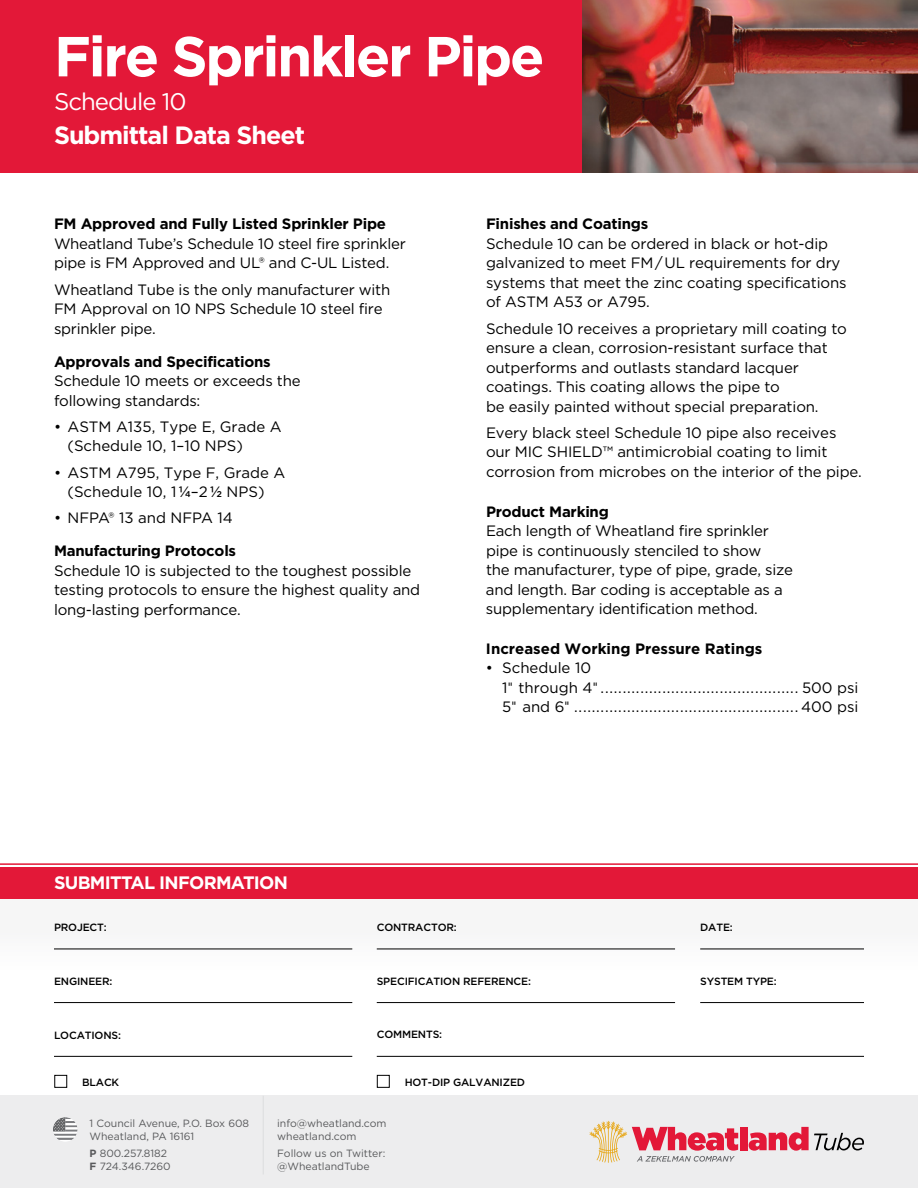
<style>
.page{position:relative;width:918px;height:1188px;background:#fff}
.page>*{position:absolute;margin:0;border:0;box-sizing:border-box;transform-origin:0 0}
.t1{font:700 56.25px "Gotham";letter-spacing:-.04em;color:#fff}
.t2{font:700 25.05px "Gotham";letter-spacing:-.04em;color:#fff}
.t3{font:24px "Gotham";letter-spacing:-.04em;color:#fff}
.t4{font:700 18px "Gotham";letter-spacing:-.04em;color:#fff}
.t5{font:15px/19.5px "Gotham";letter-spacing:-.01em;color:#000}
.t6{font:700 15px "Gotham";letter-spacing:-.015em;color:#000}
.t7{font:10.5px/13.5px "Gotham";color:#58595b}
.t8{font:500 10.5px "Gotham";letter-spacing:-.015em;color:#000}
.s1{font-weight:500}
.s2{font-family:"Frutiger LT Std";font-weight:300}
.s3{font-weight:700}
</style>
<div class="page">
<div style="left:0;top:0;width:582px;height:173px;background:#e31838"></div>
<hr style="left:54px;top:949px;width:298px;height:1px;background:#000">
<hr style="left:54px;top:1002px;width:298px;height:1px;background:#000">
<hr style="left:54px;top:1056px;width:298px;height:1px;background:#000">
<hr style="left:377px;top:949px;width:298px;height:1px;background:#000">
<hr style="left:377px;top:1002px;width:298px;height:1px;background:#000">
<hr style="left:700px;top:949px;width:164px;height:1px;background:#000">
<hr style="left:700px;top:1002px;width:164px;height:1px;background:#000">
<hr style="left:377px;top:1056px;width:487px;height:1px;background:#000">
<hr style="left:0;top:863px;width:918px;height:2px;background:#e31838">
<div style="left:0;top:867px;width:918px;height:31px;background:#e31838"></div>
<img style="left:582px;top:0;width:336px;height:173px">
<div style="left:54px;top:1075px;width:13px;height:13px;border:1px solid #000"></div>
<div style="left:377px;top:1075px;width:13px;height:13px;border:1px solid #000"></div>
<div style="left:0;top:1096px;width:918px;height:92px;background:#ededee"></div>
<hr style="left:263px;top:1096px;width:1px;height:78px;background:#dcddde">
<svg style="left:53px;top:1117px;width:25px;height:25px"></svg>
<div style="left:740px;top:1127px;width:7px;height:23px;background:#e31838"></div>
<svg style="left:749px;top:1127px;width:115px;height:24px"></svg>
<svg style="left:590px;top:1121px;width:148px;height:42px"></svg>
<h1 class="t1" style="left:54px;top:19px;width:492px">Fire Sprinkler Pipe</h1>
<h3 class="t3" style="left:54px;top:86px;width:134px">Schedule 10</h3>
<h2 class="t2" style="left:54px;top:118px;width:253px">Submittal Data Sheet</h2>
<p class="t6" style="left:54px;top:214px;width:334px">FM Approved and Fully Listed Sprinkler Pipe</p>
<p class="t5" style="left:54px;top:234px;width:353px">Wheatland Tube’s Schedule 10 steel fire sprinkler pipe is FM Approved and UL® and C-UL Listed.</p>
<p class="t5" style="left:54px;top:279px;width:338px">Wheatland Tube is the only manufacturer with<br>FM Approval on 10 NPS Schedule 10 steel fire sprinkler pipe.</p>
<p class="t6" style="left:54px;top:351px;width:218px">Approvals and Specifications</p>
<p class="t5" style="left:54px;top:371px;width:248px">Schedule 10 meets or exceeds the following standards:</p>
<p class="t5" style="left:68px;top:417px;width:216px;text-indent:-14px">• ASTM A135, Type E, Grade A (Schedule 10, 1–10 NPS)</p>
<p class="t5" style="left:54px;top:462px;width:233px;text-align:center">• ASTM A795, Type F, Grade A (Schedule 10, 1 <span class="s1">1/4</span>–2 <span class="s1">1/2</span> NPS)</p>
<p class="t5" style="left:54px;top:508px;width:180px">• NFPA® 13 and NFPA 14</p>
<p class="t6" style="left:54px;top:541px;width:184px">Manufacturing Protocols</p>
<p class="t5" style="left:54px;top:561px;width:368px">Schedule 10 is subjected to the toughest possible testing protocols to ensure the highest quality and long-lasting performance.</p>
<p class="t6" style="left:486px;top:214px;width:164px">Finishes and Coatings</p>
<p class="t5" style="left:486px;top:234px;width:362px">Schedule 10 can be ordered in black or hot-dip galvanized to meet FM / UL requirements for dry systems that meet the zinc coating specifications of ASTM A53 or A795.</p>
<p class="t5" style="left:486px;top:318px;width:362px">Schedule 10 receives a proprietary mill coating to ensure a clean, corrosion-resistant surface that outperforms and outlasts standard lacquer coatings. This coating allows the pipe to<br>be easily painted without special preparation.</p>
<p class="t5" style="left:486px;top:423px;width:377px">Every black steel Schedule 10 pipe also receives our MIC SHIELD™ antimicrobial coating to limit corrosion from microbes on the interior of the pipe.</p>
<p class="t6" style="left:486px;top:501px;width:124px">Product Marking</p>
<p class="t5" style="left:486px;top:521px;width:309px">Each length of Wheatland fire sprinkler pipe is continuously stenciled to show<br>the manufacturer, type of pipe, grade, size and length. Bar coding is acceptable as a supplementary identification method.</p>
<p class="t6" style="left:486px;top:639px;width:278px">Increased Working Pressure Ratings</p>
<p class="t5" style="left:502px;top:658px;width:358px;text-indent:-16px">• Schedule 10<br>1<span class="s2">"</span> through 4<span class="s2">"</span>............................................. 500 psi<br>5<span class="s2">"</span> and 6<span class="s2">"</span> ................................................... 400 psi</p>
<p class="t4" style="left:54px;top:871px;width:236px">SUBMITTAL INFORMATION</p>
<p class="t8" style="left:54px;top:920px;width:54px">PROJECT:</p>
<p class="t8" style="left:377px;top:920px;width:82px">CONTRACTOR:</p>
<p class="t8" style="left:700px;top:920px;width:34px">DATE:</p>
<p class="t8" style="left:54px;top:974px;width:60px">ENGINEER:</p>
<p class="t8" style="left:54px;top:1028px;width:69px">LOCATIONS:</p>
<p class="t8" style="left:377px;top:974px;width:156px">SPECIFICATION REFERENCE:</p>
<p class="t8" style="left:377px;top:1028px;width:67px">COMMENTS:</p>
<p class="t8" style="left:82px;top:1075px;width:39px">BLACK</p>
<p class="t8" style="left:405px;top:1075px;width:122px">HOT-DIP GALVANIZED</p>
<p class="t7" style="left:277px;top:1116px;width:111px">info@wheatland.com wheatland.com</p>
<p class="t7" style="left:277px;top:1146px;width:110px">Follow us on Twitter: @WheatlandTube</p>
<p class="t7" style="left:90px;top:1116px;width:161px">1 Council Avenue, P.O. Box 608<br>Wheatland, PA 16161</p>
<p class="t7" style="left:90px;top:1146px;width:83px"><span class="s3">P</span> 800.257.8182<br><span class="s3">F</span> 724.346.7260</p>
<p class="t8" style="left:700px;top:974px;width:78px">SYSTEM TYPE:</p>
</div>
